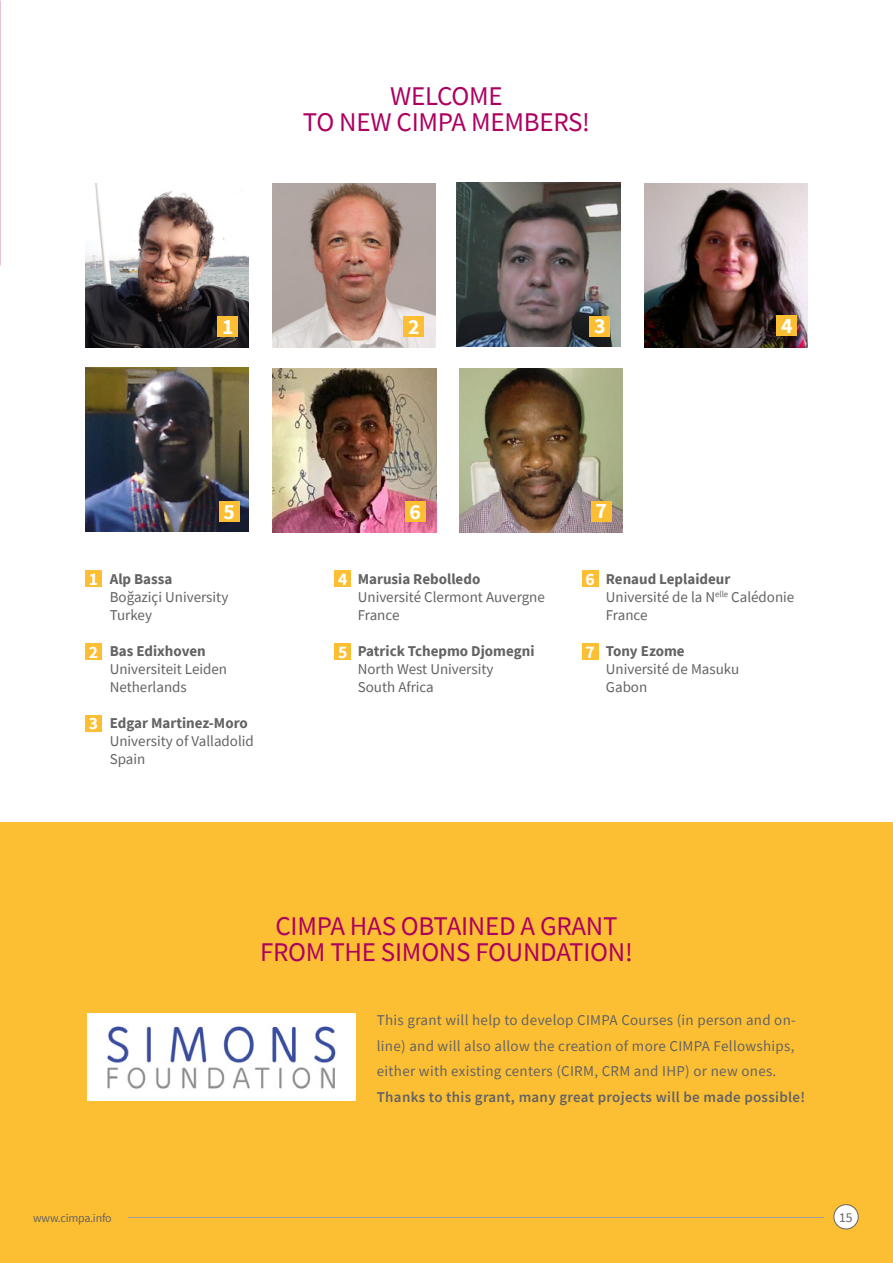
<style>
.page{position:relative;width:893px;height:1263px;background:#fff}
.page>*{position:absolute;margin:0;border:0;box-sizing:border-box;transform-origin:0 0}
.t1{font:27px/25.5px "Source Sans Pro";letter-spacing:-.01em;color:#ad0061;text-align:center}
.t2{font:700 21.75px "Source Sans Pro";color:#fff}
.t3{font:700 17.55px "Source Sans Pro";color:#fff}
.t4{font:15px/18px "Source Sans Pro";color:#646363}
.t5{font:700 15px "Source Sans Pro";color:#646363}
.t6{font:600 15px "Source Sans Pro";letter-spacing:.02em;color:#646363}
.t7{font:13.5px "Source Sans Pro";color:#646363}
.t8{font:12px "Source Sans Pro";letter-spacing:-.02em;color:#646363}
.s1{font-weight:700}
</style>
<div class="page">
<img style="left:85px;top:367px;width:164px;height:164px">
<img style="left:457px;top:183px;width:163px;height:164px">
<div style="left:0;top:823px;width:893px;height:440px;background:#fcbf33"></div>
<div style="left:87px;top:1014px;width:269px;height:87px;background:#fff"></div>
<img style="left:106px;top:1024px;width:231px;height:66px">
<img style="left:85px;top:184px;width:164px;height:164px">
<img style="left:272px;top:184px;width:164px;height:164px">
<img style="left:273px;top:369px;width:164px;height:164px">
<img style="left:644px;top:184px;width:164px;height:164px">
<img style="left:459px;top:369px;width:164px;height:164px">
<div style="left:85px;top:570px;width:17px;height:17px;background:#fcbf33"></div>
<div style="left:334px;top:643px;width:17px;height:17px;background:#fcbf33"></div>
<div style="left:582px;top:570px;width:17px;height:17px;background:#fcbf33"></div>
<div style="left:582px;top:643px;width:17px;height:17px;background:#fcbf33"></div>
<div style="left:85px;top:643px;width:17px;height:17px;background:#fcbf33"></div>
<div style="left:85px;top:715px;width:17px;height:17px;background:#fcbf33"></div>
<div style="left:334px;top:570px;width:17px;height:17px;background:#fcbf33"></div>
<div style="left:217px;top:316px;width:21px;height:21px;background:#fcbf33"></div>
<div style="left:219px;top:501px;width:21px;height:21px;background:#fcbf33"></div>
<div style="left:404px;top:316px;width:20px;height:21px;background:#fcbf33"></div>
<div style="left:405px;top:501px;width:21px;height:21px;background:#fcbf33"></div>
<div style="left:589px;top:316px;width:21px;height:21px;background:#fcbf33"></div>
<div style="left:591px;top:501px;width:21px;height:21px;background:#fcbf33"></div>
<div style="left:776px;top:316px;width:21px;height:20px;background:#fcbf33"></div>
<div style="left:834px;top:1204px;width:24px;height:25px;background:#fff;border-radius:50%"></div>
<div style="left:833px;top:1204px;width:26px;height:25px;border:1px solid #646363;border-radius:50%"></div>
<hr style="left:128px;top:1217px;width:695px;height:1px;background:#9d9d9c">
<h1 class="t1" style="left:303px;top:83px;width:289px">WELCOME<br>TO NEW CIMPA MEMBERS!</h1>
<h2 class="t2" style="left:222px;top:312px;width:13px">1</h2>
<h2 class="t2" style="left:223px;top:497px;width:13px">5</h2>
<h2 class="t2" style="left:408px;top:312px;width:13px">2</h2>
<h2 class="t2" style="left:410px;top:497px;width:13px">6</h2>
<h2 class="t2" style="left:594px;top:311px;width:13px">3</h2>
<h2 class="t2" style="left:595px;top:496px;width:13px">7</h2>
<h2 class="t2" style="left:781px;top:311px;width:13px">4</h2>
<p class="t5" style="left:358px;top:569px;width:124px">Marusia Rebolledo</p>
<p class="t4" style="left:358px;top:588px;width:189px">Université Clermont Auvergne<br>France</p>
<p class="t5" style="left:358px;top:641px;width:178px">Patrick Tchepmo Djomegni</p>
<p class="t4" style="left:358px;top:660px;width:137px">North West University<br>South Africa</p>
<p class="t3" style="left:586px;top:567px;width:11px">6</p>
<p class="t5" style="left:110px;top:569px;width:64px">Alp Bassa</p>
<p class="t3" style="left:338px;top:567px;width:11px">4</p>
<p class="t4" style="left:110px;top:588px;width:120px">Boğaziçi University<br>Turkey</p>
<p class="t5" style="left:110px;top:641px;width:97px">Bas Edixhoven</p>
<p class="t4" style="left:110px;top:660px;width:119px">Universiteit Leiden<br>Netherlands</p>
<p class="t5" style="left:110px;top:713px;width:140px">Edgar Martinez-Moro</p>
<p class="t4" style="left:110px;top:732px;width:146px">University of Valladolid<br>Spain</p>
<p class="t3" style="left:89px;top:567px;width:11px">1</p>
<p class="t3" style="left:89px;top:640px;width:11px">2</p>
<p class="t3" style="left:586px;top:640px;width:11px">7</p>
<p class="t3" style="left:338px;top:640px;width:11px">5</p>
<p class="t3" style="left:89px;top:712px;width:11px">3</p>
<p class="t4" style="left:606px;top:570px;width:190px"><span class="s1">Renaud Leplaideur<br></span>Université de la N<sup>elle</sup> Calédonie<br>France</p>
<p class="t5" style="left:606px;top:641px;width:80px">Tony Ezome</p>
<p class="t4" style="left:606px;top:660px;width:135px">Université de Masuku<br>Gabon</p>
<h1 class="t1" style="left:260px;top:913px;width:374px">CIMPA HAS OBTAINED A GRANT<br>FROM THE SIMONS FOUNDATION!</h1>
<p class="t4" style="left:377px;top:1007px;width:421px;line-height:25.5px;text-align:justify">This grant will help to develop CIMPA Courses (in person and on&shy;line) and will also allow the creation of more CIMPA Fellowships, either with existing centers (CIRM, CRM and IHP) or new ones.</p>
<p class="t6" style="left:377px;top:1087px;width:430px">Thanks to this grant, many great projects will be made possible!</p>
<p class="t8" style="left:33px;top:1210px;width:80px">www.cimpa.info</p>
<p class="t7" style="left:839px;top:1208px;width:15px">15</p>
</div>
